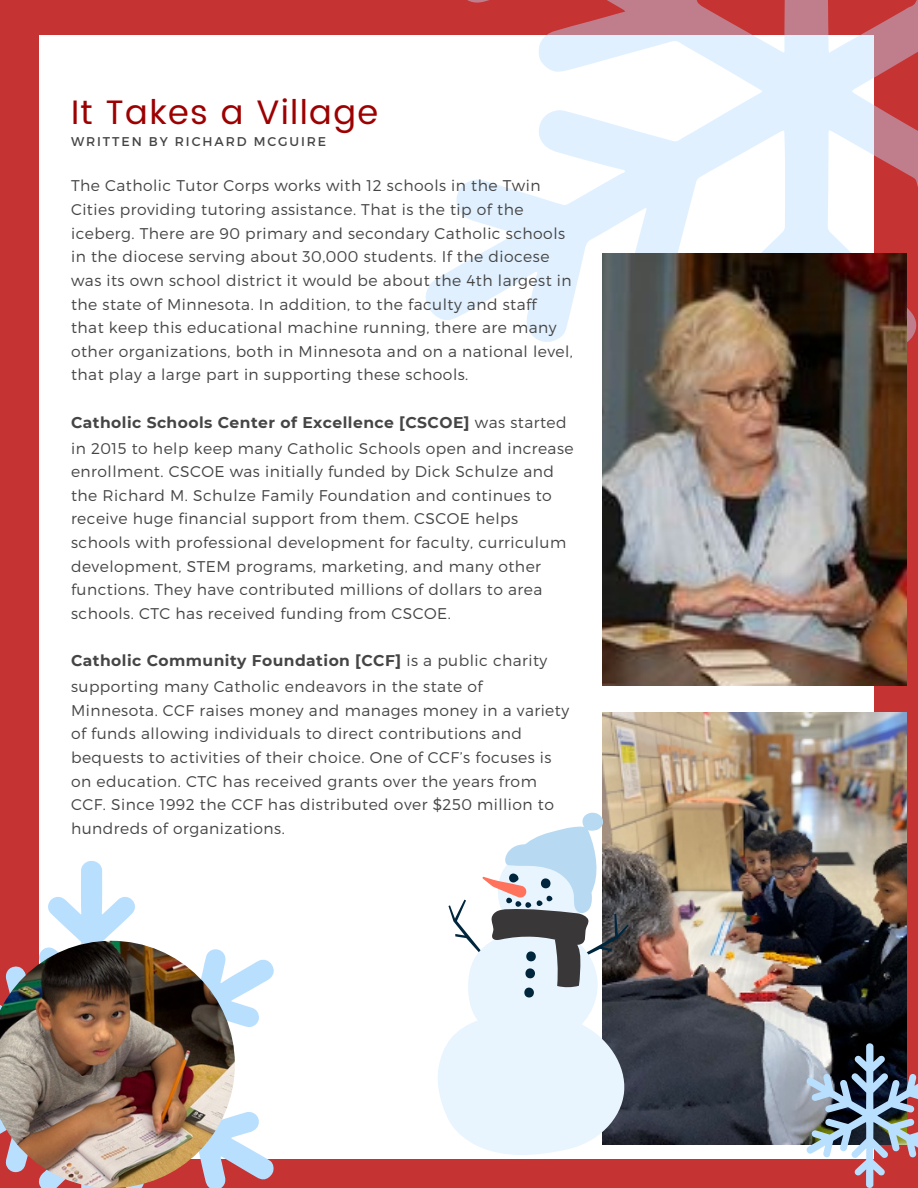
<style>
.page{position:relative;width:918px;height:1188px;background:#c63333}
.page>*{position:absolute;margin:0;border:0;box-sizing:border-box;transform-origin:0 0}
.t1{font:33.9px "Poppins";letter-spacing:.04em;color:#9d0000}
.t2{font:300 15.45px/23.7px "Montserrat";letter-spacing:.03em;color:#454545}
.t3{font:12.75px "Montserrat";letter-spacing:.15em;color:#454545}
.s1{font-weight:700}
</style>
<div class="page">
<div style="left:39px;top:35px;width:835px;height:1123px;background:#fff"></div>
<svg style="left:426px;top:0;width:492px;height:528px"></svg>
<img style="left:603px;top:713px;width:303px;height:432px">
<img style="left:603px;top:254px;width:303px;height:432px">
<svg style="left:48px;top:861px;width:227px;height:319px"></svg>
<svg style="left:806px;top:1043px;width:112px;height:145px"></svg>
<svg style="left:436px;top:813px;width:193px;height:346px"></svg>
<img style="left:0;top:941px;width:235px;height:247px">
<p class="t1" style="left:71px;top:92px;width:309px">It Takes a Village</p>
<h1 class="t3" style="left:71px;top:133px;width:257px">WRITTEN BY RICHARD MCGUIRE</h1>
<p class="t2" style="left:71px;top:173px;width:503px">The Catholic Tutor Corps works with 12 schools in the Twin Cities providing tutoring assistance. That is the tip of the iceberg. There are 90 primary and secondary Catholic schools in the diocese serving about 30,000 students. If the diocese was its own school district it would be about the 4th largest in the state of Minnesota. In addition, to the faculty and staff that keep this educational machine running, there are many other organizations, both in Minnesota and on a national level, that play a large part in supporting these schools.</p>
<h2 class="t2" style="left:71px;top:409px;width:504px;line-height:25.8px"><span class="s1">Catholic Schools Center of Excellence [CSCOE]</span> was started in 2015 to help keep many Catholic Schools open and increase</h2>
<h2 class="t2" style="left:71px;top:459px;width:497px">enrollment. CSCOE was initially funded by Dick Schulze and the Richard M. Schulze Family Foundation and continues to receive huge financial support from them. CSCOE helps schools with professional development for faculty, curriculum development, STEM programs, marketing, and many other functions. They have contributed millions of dollars to area schools. CTC has received funding from CSCOE.</h2>
<h2 class="t2" style="left:71px;top:647px;width:478px;line-height:25.8px"><span class="s1">Catholic Community Foundation [CCF]</span> is a public charity supporting many Catholic endeavors in the state of</h2>
<h2 class="t2" style="left:71px;top:698px;width:500px">Minnesota. CCF raises money and manages money in a variety of funds allowing individuals to direct contributions and bequests to activities of their choice. One of CCF’s focuses is on education. CTC has received grants over the years from CCF. Since 1992 the CCF has distributed over $250 million to hundreds of organizations.</h2>
</div>
